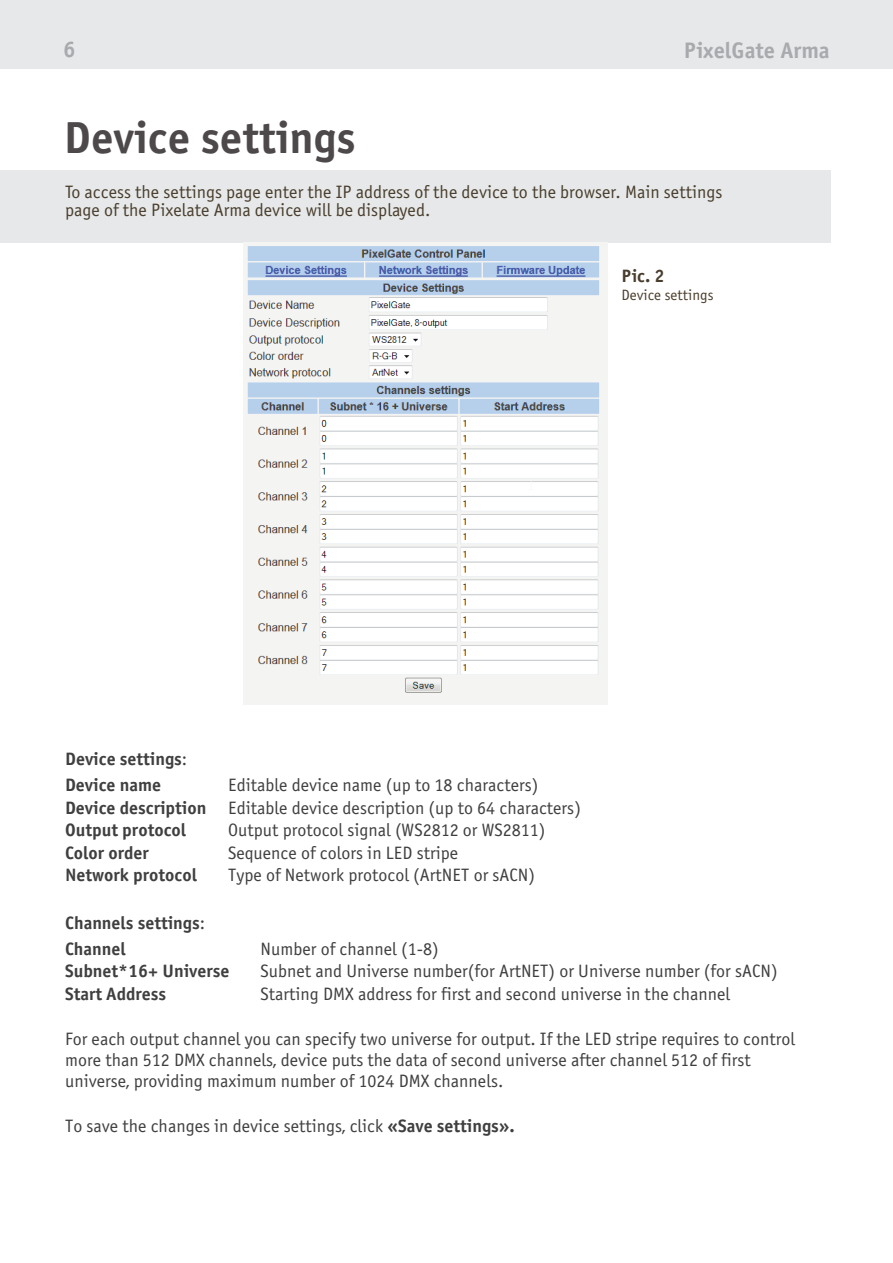
<style>
.page{position:relative;width:893px;height:1263px;background:#fff}
.page>*{position:absolute;margin:0;border:0;box-sizing:border-box;transform-origin:0 0}
.t1{font:700 45px "Officina Sans C";color:#4d494b}
.t2{font:700 22.5px "Officina Sans C";color:#a8aaad}
.t3{font:18px/22.5px "Officina Sans C";color:#3f3f40}
.t4{font:700 18px/22.5px "Officina Sans C";color:#3f3f40}
.t5{font:18px/18px "Officina Sans C";color:#493e2d}
.t6{font:700 18px "Officina Sans C";color:#493e2d}
.t7{font:15px "Officina Sans C";color:#4a3e2c}
.s1{font-weight:400}
.s2{font-weight:700}
</style>
<div class="page">
<div style="left:0;top:171px;width:830px;height:72px;background:#e7e8e9"></div>
<img style="left:244px;top:243px;width:363px;height:462px">
<div style="left:0;top:0;width:893px;height:68px;background:#e7e8e9"></div>
<p class="t2" style="left:63px;top:37px;width:14px">6</p>
<p class="t2" style="left:684px;top:38px;width:147px">PixelGate Arma</p>
<h1 class="t1" style="left:64px;top:113px;width:293px">Device settings</h1>
<p class="t5" style="left:65px;top:183px;width:659px">To access the settings page enter the IP address of the device to the browser. Main settings page of the Pixelate Arma device will be displayed.</p>
<p class="t6" style="left:621px;top:266px;width:45px">Pic. 2</p>
<p class="t7" style="left:621px;top:287px;width:93px">Device settings</p>
<p class="t4" style="left:65px;top:748px;width:124px">Device settings<span class="s1">:</span></p>
<p class="t4" style="left:65px;top:774px;width:143px">Device name<br>Device description<br>Output protocol<br>Color order<br>Network protocol</p>
<p class="t3" style="left:228px;top:774px;width:354px">Editable device name (up to 18 characters)<br>Editable device description (up to 64 characters)<br>Output protocol signal (WS2812 or WS2811)<br>Sequence of colors in LED stripe<br>Type of Network protocol (ArtNET or sACN)</p>
<p class="t4" style="left:65px;top:911px;width:141px">Channels settings<span class="s1">:</span></p>
<p class="t4" style="left:65px;top:937px;width:166px">Channel<br>Subnet*16+ Universe<br>Start Address</p>
<p class="t3" style="left:261px;top:937px;width:519px">Number of channel (1-8)<br>Subnet and Universe number(for ArtNET) or Universe number (for sACN)<br>Starting DMX address for first and second universe in the channel</p>
<p class="t3" style="left:65px;top:1028px;width:732px;line-height:21px">For each output channel you can specify two universe for output. If the LED stripe requires to control more than 512 DMX channels, device puts the data of second universe after channel 512 of first universe, providing maximum number of 1024 DMX channels.</p>
<p class="t3" style="left:65px;top:1115px;width:451px">To save the changes in device settings, click <span class="s2">«Save settings».</span></p>
</div>
